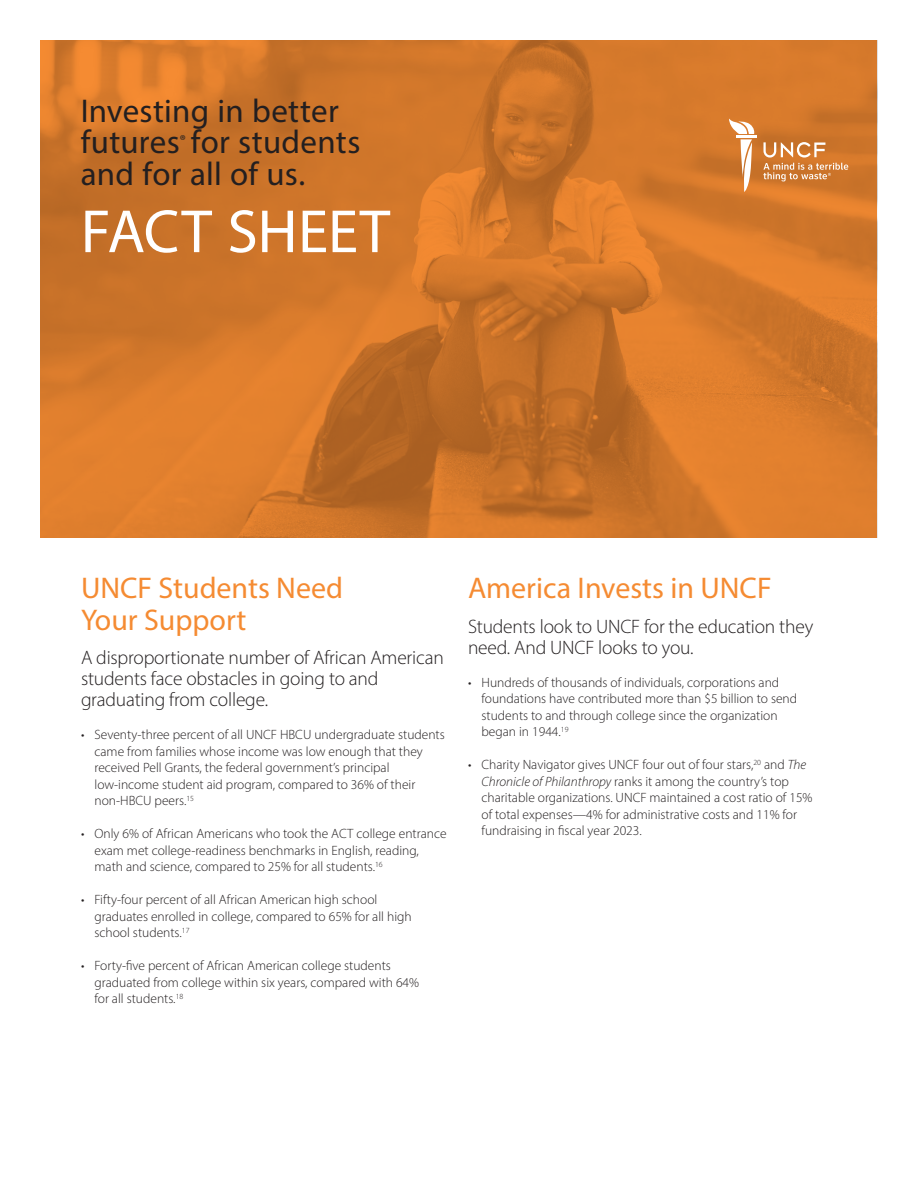
<style>
.page{position:relative;width:918px;height:1188px;background:#fff}
.page>*{position:absolute;margin:0;border:0;box-sizing:border-box;transform-origin:0 0}
.t1{font:61.5px "Myriad Pro";letter-spacing:-.005em;color:#fff}
.t2{font:33px/31.5px "Myriad Pro";letter-spacing:.01em;color:#231f20}
.t3{font:30px/31.5px "Myriad Pro";color:#f58b32}
.t4{font:300 19.5px/21px "Myriad Pro";letter-spacing:-.01em;color:#231f20}
.t5{font:14.4px "Myriad Pro";color:#231f20}
.t6{font:300 13.5px/16.5px "Myriad Pro";color:#231f20}
.s1{font-style:italic}
</style>
<div class="page">
<svg style="left:40px;top:40px;width:838px;height:498px;background:#d1762a"></svg>
<hr style="left:736px;top:136px;width:21px;height:2px;background:#fff">
<svg style="left:729px;top:118px;width:26px;height:74px"></svg>
<svg style="left:763px;top:142px;width:85px;height:39px;background:#d79053"></svg>
<p class="t2" style="left:81px;top:94px;width:281px">Investing in better futures for students</p>
<p class="t5" style="left:180px;top:131px;width:8px">®</p>
<p class="t2" style="left:81px;top:157px;width:226px">and for all of us.</p>
<p class="t1" style="left:81px;top:194px;width:311px">FACT SHEET</p>
<h3 class="t3" style="left:81px;top:572px;width:264px">UNCF Students Need<br>Your Support</h3>
<h3 class="t4" style="left:81px;top:647px;width:364px">A disproportionate number of African American students face obstacles in going to and graduating from college.</h3>
<p class="t6" style="left:94px;top:726px;width:352px;text-indent:-14px">• Seventy-three percent of all UNCF HBCU undergraduate students came from families whose income was low enough that they received Pell Grants, the federal government’s principal low-income student aid program, compared to 36% of their non-HBCU peers.<sup>15</sup></p>
<p class="t6" style="left:94px;top:825px;width:354px;text-indent:-14px">• Only 6% of African Americans who took the ACT college entrance exam met college-readiness benchmarks in English, reading, math and science, compared to 25% for all students.<sup>16</sup></p>
<p class="t6" style="left:94px;top:891px;width:319px;text-indent:-14px">• Fifty-four percent of all African American high school graduates enrolled in college, compared to 65% for all high school students.<sup>17</sup></p>
<p class="t6" style="left:94px;top:957px;width:326px;text-indent:-14px">• Forty-five percent of African American college students graduated from college within six years, compared with 64% for all students.<sup>18</sup></p>
<h3 class="t3" style="left:468px;top:572px;width:305px">America Invests in UNCF</h3>
<h3 class="t4" style="left:468px;top:615px;width:347px">Students look to UNCF for the education they need. And UNCF looks to you.</h3>
<p class="t6" style="left:482px;top:674px;width:317px;text-indent:-14px">• Hundreds of thousands of individuals, corporations and foundations have contributed more than $5 billion to send students to and through college since the organization began in 1944.<sup>19</sup></p>
<p class="t6" style="left:482px;top:756px;width:333px;text-indent:-14px">• Charity Navigator gives UNCF four out of four stars,<sup>20</sup> and <span class="s1">The Chronicle of Philanthropy</span> ranks it among the country’s top charitable organizations. UNCF maintained a cost ratio of 15% of total expenses—4% for administrative costs and 11% for fundraising in fiscal year 2023.</p>
</div>
